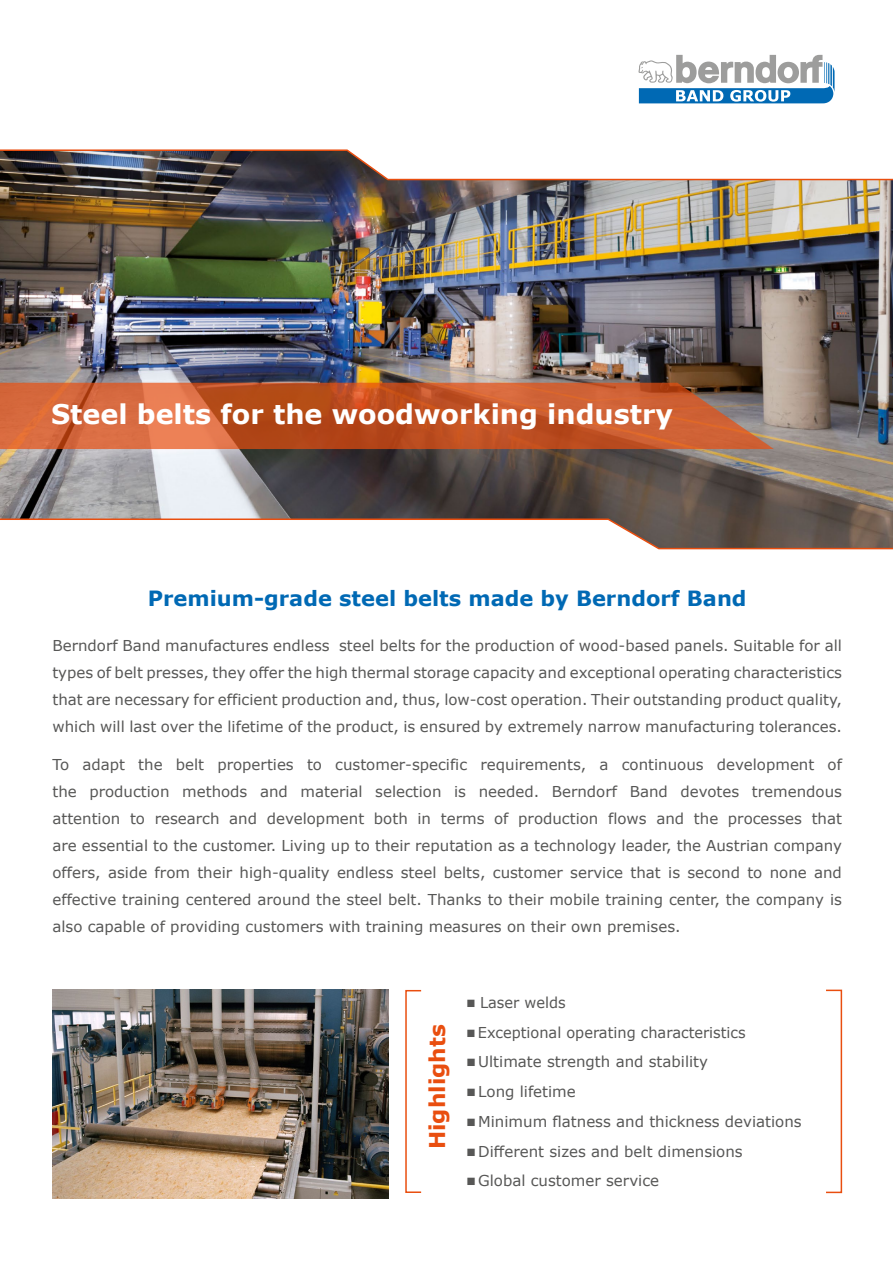
<style>
.page{position:relative;width:893px;height:1263px;background:#fff}
.page>*{position:absolute;margin:0;border:0;box-sizing:border-box;transform-origin:0 0}
.t1{font:700 27px "Verdana";color:#fff}
.t2{font:700 21.75px "Verdana";color:#e94e0f}
.t3{font:700 21px "Verdana";color:#0069b4}
.t4{font:15px/27px "Verdana";color:#575756;text-align:justify}
</style>
<div class="page">
<img style="left:0;top:149px;width:893px;height:401px">
<svg style="left:0;top:383px;width:774px;height:66px;background:#c45c31"></svg>
<div style="left:405px;top:990px;width:17px;height:203px;border:2px solid #e94e0f"></div>
<div style="left:825px;top:989px;width:17px;height:204px;border:2px solid #e94e0f"></div>
<img style="left:52px;top:990px;width:336px;height:209px">
<svg style="left:638px;top:55px;width:196px;height:48px"></svg>
<h1 class="t1" style="left:51px;top:395px;width:624px">Steel belts for the woodworking industry</h1>
<h3 class="t3" style="left:148px;top:584px;width:600px">Premium-grade steel belts made by Berndorf Band</h3>
<p class="t4" style="left:52px;top:632px;width:791px">Berndorf Band manufactures endless steel belts for the production of wood-based panels. Suitable for all types of belt presses, they offer the high thermal storage capacity and exceptional operating characteristics that are necessary for efficient production and, thus, low-cost operation. Their outstanding product quality, which will last over the lifetime of the product, is ensured by extremely narrow manufacturing tolerances.</p>
<p class="t4" style="left:52px;top:750px;width:791px">To adapt the belt properties to customer-specific requirements, a continuous development of the production methods and material selection is needed. Berndorf Band devotes tremendous attention to research and development both in terms of production flows and the processes that are essential to the customer. Living up to their reputation as a technology leader, the Austrian company offers, aside from their high-quality endless steel belts, customer service that is second to none and effective training centered around the steel belt. Thanks to their mobile training center, the company is also capable of providing customers with training measures on their own premises.</p>
<h2 class="t2" style="left:422px;top:1149px;width:126px;rotate:-90deg">Highlights</h2>
<p class="t4" style="left:466px;top:989px;width:101px">■ Laser welds</p>
<p class="t4" style="left:466px;top:1019px;width:281px">■ Exceptional operating characteristics</p>
<p class="t4" style="left:466px;top:1048px;width:243px">■ Ultimate strength and stability</p>
<p class="t4" style="left:466px;top:1078px;width:111px">■ Long lifetime</p>
<p class="t4" style="left:466px;top:1108px;width:337px">■ Minimum flatness and thickness deviations</p>
<p class="t4" style="left:466px;top:1137px;width:278px">■ Different sizes and belt dimensions</p>
<p class="t4" style="left:466px;top:1167px;width:194px">■ Global customer service</p>
</div>
